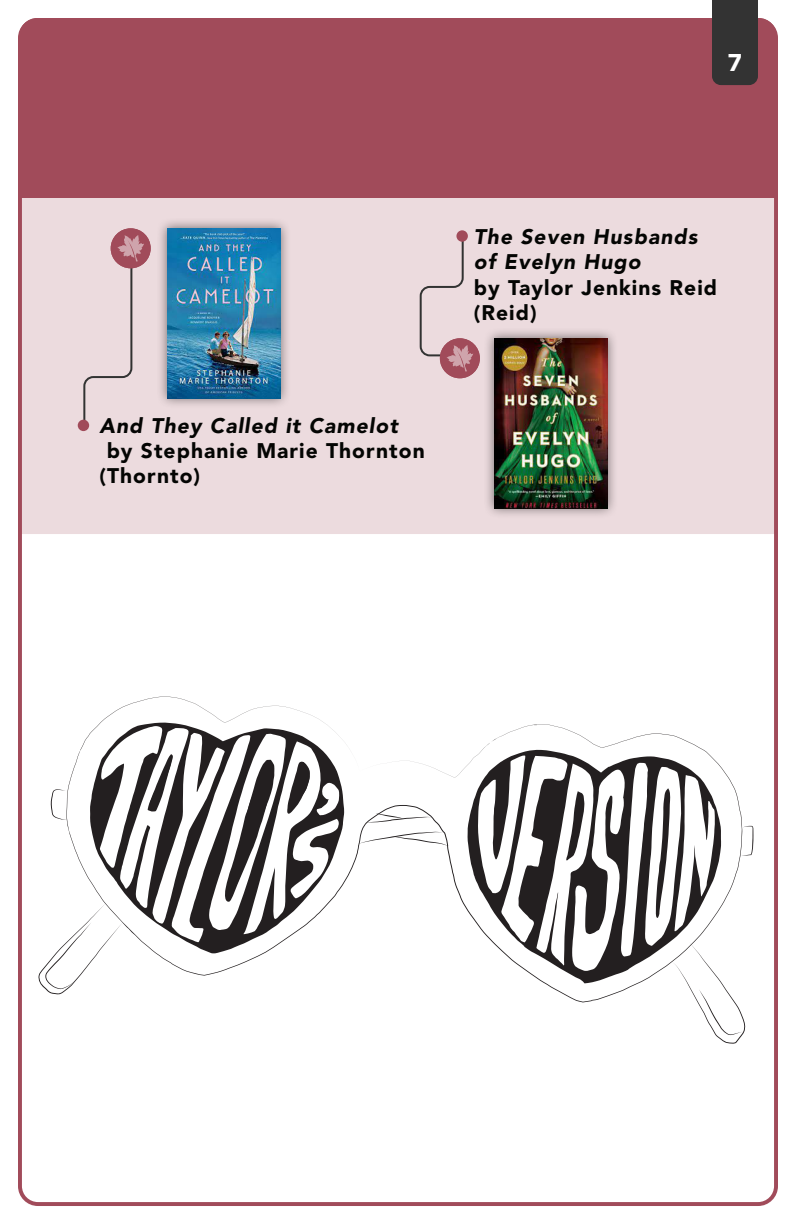
<style>
.page{position:relative;width:792px;height:1224px;background:#fff}
.page>*{position:absolute;margin:0;border:0;box-sizing:border-box;transform-origin:0 0}
.t1{font:900 24px "Avenir LT Std";color:#fff}
.t2{font:900 21px/25.2px "Avenir LT Std";letter-spacing:.05em;color:#040503}
.t3{font:italic 900 21px/25.2px "Avenir LT Std";letter-spacing:.05em;color:#040503}
</style>
<div class="page">
<div style="left:23px;top:18px;width:750px;height:180px;background:#a14b5a"></div>
<div style="left:23px;top:198px;width:750px;height:336px;background:#ecdbde"></div>
<div style="left:18px;top:18px;width:760px;height:1188px;border:4px solid #a14b5a;border-radius:18px"></div>
<div style="left:712px;top:0;width:46px;height:85px;background:#333"></div>
<svg style="left:456px;top:230px;width:12px;height:12px"></svg>
<div style="left:78px;top:420px;width:11px;height:11px;background:#a14b5a;border-radius:50%"></div>
<div style="left:156px;top:217px;width:136px;height:193px;background:#231f20;opacity:.6"></div>
<img style="left:167px;top:228px;width:114px;height:170px">
<div style="left:483px;top:327px;width:136px;height:193px;background:#231f20;opacity:.6"></div>
<img style="left:494px;top:338px;width:114px;height:170px">
<div style="left:111px;top:228px;width:40px;height:40px;background:#a14b5a;border-radius:50%"></div>
<svg style="left:82px;top:235px;width:62px;height:189px;background:#e0cbcf"></svg>
<div style="left:440px;top:338px;width:40px;height:40px;background:#a14b5a;border-radius:50%"></div>
<svg style="left:419px;top:234px;width:54px;height:138px;background:#dac2c6"></svg>
<svg style="left:97px;top:696px;width:607px;height:214px"></svg>
<svg style="left:467px;top:750px;width:243px;height:176px"></svg>
<svg style="left:365px;top:813px;width:67px;height:9px"></svg>
<svg style="left:358px;top:832px;width:91px;height:14px"></svg>
<svg style="left:478px;top:755px;width:276px;height:289px"></svg>
<svg style="left:38px;top:726px;width:301px;height:268px"></svg>
<p class="t1" style="left:728px;top:48px;width:16px">7</p>
<p class="t3" style="left:99px;top:413px;width:300px">And They Called it Camelot</p>
<p class="t2" style="left:99px;top:438px;width:327px;text-indent:7px">by Stephanie Marie Thornton (Thornto)</p>
<p class="t3" style="left:474px;top:224px;width:225px">The Seven Husbands of Evelyn Hugo</p>
<p class="t2" style="left:474px;top:275px;width:245px">by Taylor Jenkins Reid (Reid)</p>
</div>
